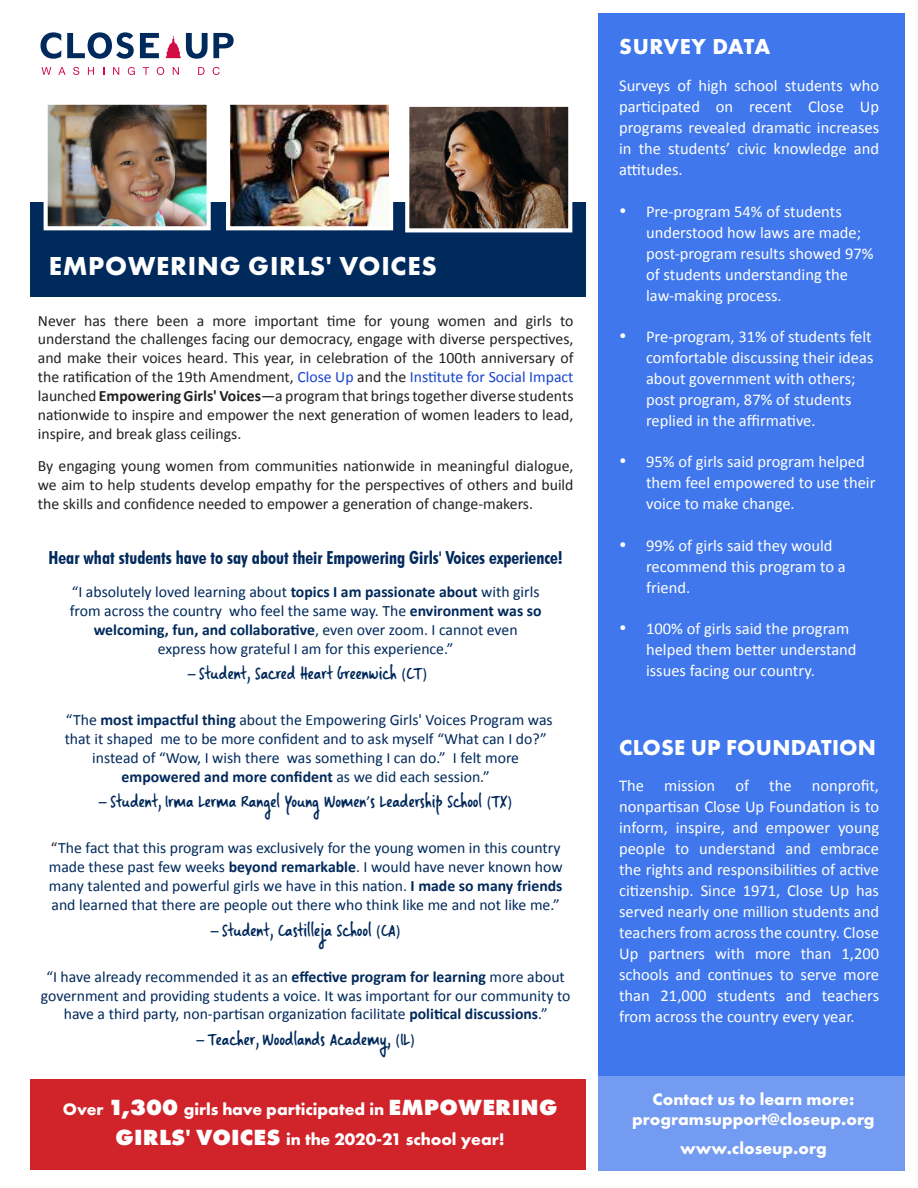
<style>
.page{position:relative;width:918px;height:1188px;background:#fff}
.page>*{position:absolute;margin:0;border:0;box-sizing:border-box;transform-origin:0 0}
.t1{font:700 27px "Futura PT";letter-spacing:.03em;color:#fff}
.t2{font:700 22.5px "Futura PT";letter-spacing:.01em;color:#fff}
.Body_Text{font:700 condensed 18px "Futura BT";color:#00295c}
.t3{font:700 17.4px/30.3px "Futura PT";color:#fff;text-align:center}
.Body_Text-2{font:16.5px/21px "Calibri";color:#fff}
.Default{font:16.5px/21px "Calibri";color:#fff;text-align:justify}
.Default-2{font:15.75px/18.9px "Calibri";color:#00295b;text-align:center}
.t4{font:15.75px/18.9px "Calibri";color:#231f20;text-align:justify}
.Pa4{font:15.75px "Landslide Sample";color:#00295b}
.s1{color:#1843cc}
.s2{font-weight:700}
.s3{font-family:"Calibri"}
.s4{color:#231f20}
.s5{font-weight:800;font-size:22.8px}
</style>
<div class="page">
<div style="left:30px;top:202px;width:555px;height:95px;background:#00295c"></div>
<svg style="left:41px;top:32px;width:20px;height:27px"></svg>
<svg style="left:67px;top:32px;width:67px;height:27px"></svg>
<svg style="left:140px;top:33px;width:19px;height:25px"></svg>
<svg style="left:166px;top:33px;width:68px;height:26px"></svg>
<svg style="left:42px;top:67px;width:9px;height:8px"></svg>
<svg style="left:58px;top:67px;width:8px;height:8px"></svg>
<svg style="left:73px;top:67px;width:6px;height:8px"></svg>
<svg style="left:88px;top:67px;width:6px;height:8px"></svg>
<svg style="left:113px;top:67px;width:6px;height:8px"></svg>
<svg style="left:128px;top:67px;width:7px;height:8px"></svg>
<svg style="left:143px;top:67px;width:6px;height:8px"></svg>
<svg style="left:157px;top:67px;width:7px;height:8px"></svg>
<svg style="left:173px;top:67px;width:6px;height:8px"></svg>
<svg style="left:198px;top:67px;width:7px;height:8px"></svg>
<svg style="left:213px;top:67px;width:7px;height:8px"></svg>
<div style="left:598px;top:14px;width:306px;height:1157px;background:#4077ec"></div>
<div style="left:30px;top:1079px;width:555px;height:91px;background:#d1232a"></div>
<img style="left:49px;top:106px;width:157px;height:119px">
<div style="left:44px;top:101px;width:167px;height:129px;border:4px solid #fff"></div>
<img style="left:231px;top:106px;width:157px;height:119px">
<div style="left:226px;top:101px;width:167px;height:129px;border:4px solid #fff"></div>
<img style="left:410px;top:108px;width:157px;height:119px">
<div style="left:405px;top:103px;width:167px;height:129px;border:4px solid #fff"></div>
<div style="left:598px;top:1077px;width:307px;height:94px;background:#729bf1"></div>
<p class="t1" style="left:49px;top:249px;width:390px">EMPOWERING GIRLS' VOICES</p>
<p class="t4" style="left:38px;top:311px;width:537px">Never has there been a more important time for young women and girls to understand the challenges facing our democracy, engage with diverse perspectives, and make their voices heard. This year, in celebration of the 100th anniversary of the ratification of the 19th Amendment, <span class="s1">Close Up</span> and the <span class="s1">Institute for Social Impact </span>launched <span class="s2">Empowering Girls' Voices</span>—a program that brings together diverse students nationwide to inspire and empower the next generation of women leaders to lead, inspire, and break glass ceilings.</p>
<p class="t4" style="left:38px;top:457px;width:537px">By engaging young women from communities nationwide in meaningful dialogue, we aim to help students develop empathy for the perspectives of others and build the skills and confidence needed to empower a generation of change-makers.</p>
<p class="Body_Text" style="left:49px;top:547px;width:516px">Hear what students have to say about their Empowering Girls' Voices experience!</p>
<p class="Default-2" style="left:70px;top:582px;width:473px">“I absolutely loved learning about <span class="s2">topics I am passionate about</span> with girls from across the country who feel the same way. The <span class="s2">environment was so welcoming, fun, and collaborative</span>, even over zoom. I cannot even express how grateful I am for this experience.”</p>
<p class="Pa4" style="left:188px;top:665px;width:241px"><span class="s3">–</span> Student, Sacred Heart Greenwich <span class="s3">(</span>CT<span class="s3">)</span></p>
<p class="Default-2" style="left:65px;top:710px;width:490px">“The <span class="s2">most impactful thing</span> about the Empowering Girls' Voices Program was that it shaped me to be more confident and to ask myself “What can I do?” instead of “Wow, I wish there was something I can do.” I felt more <span class="s2">empowered and more confident</span> as we did each session.”</p>
<p class="Pa4" style="left:99px;top:793px;width:415px"><span class="s3">–</span> Student, Irma Lerma Rangel Young Women<span class="s3">’</span>s Leadership School <span class="s3">(</span>TX<span class="s3">)</span></p>
<p class="Default-2" style="left:49px;top:839px;width:515px;text-align:left"><span class="s4">“</span>The fact that this program was exclusively for the young women in this country made these past few weeks <span class="s2">beyond remarkable</span>. I would have never known how many talented and powerful girls we have in this nation. <span class="s2">I made so many friends </span>and learned that there are people out there who think like me and not like me.”</p>
<p class="Pa4" style="left:211px;top:921px;width:191px"><span class="s3">–</span> Student, Castilleja School <span class="s3">(</span>CA<span class="s3">)</span></p>
<p class="Default-2" style="left:41px;top:967px;width:531px">“I have already recommended it as an <span class="s2">effective program for learning</span> more about government and providing students a voice. It was important for our community to have a third party, non-partisan organization facilitate <span class="s2">political discussions</span>.”</p>
<p class="Pa4" style="left:196px;top:1030px;width:220px"><span class="s3">–</span> Teacher, Woodlands Academy, <span class="s3">(</span>IL<span class="s3">)</span></p>
<p class="t3" style="left:63px;top:1094px;width:496px">Over <span class="s5">1,300</span> girls have participated in <span class="s5">EMPOWERING<br>GIRLS' VOICES</span> in the 2020-21 school year!</p>
<p class="t2" style="left:619px;top:32px;width:153px">SURVEY DATA</p>
<p class="Default" style="left:619px;top:75px;width:262px">Surveys of high school students who participated on recent Close Up programs revealed dramatic increases in the students’ civic knowledge and attitudes.</p>
<p class="Body_Text-2" style="left:646px;top:201px;width:229px;text-indent:-27px">• Pre-program 54% of students understood how laws are made; post-program results showed 97% of students understanding the law-making process.</p>
<p class="Body_Text-2" style="left:646px;top:326px;width:229px;text-indent:-27px">• Pre-program, 31% of students felt comfortable discussing their ideas about government with others; post program, 87% of students replied in the affirmative.</p>
<p class="Body_Text-2" style="left:646px;top:451px;width:231px;text-indent:-27px">• 95% of girls said program helped them feel empowered to use their voice to make change.</p>
<p class="Body_Text-2" style="left:646px;top:535px;width:201px;text-indent:-27px">• 99% of girls said they would recommend this program to a friend.</p>
<p class="Body_Text-2" style="left:646px;top:618px;width:212px;text-indent:-27px">• 100% of girls said the program helped them better understand issues facing our country.</p>
<p class="t2" style="left:619px;top:733px;width:258px">CLOSE UP FOUNDATION</p>
<p class="Body_Text-2" style="left:619px;top:776px;width:262px;text-align:justify">The mission of the nonprofit, nonpartisan Close Up Foundation is to inform, inspire, and empower young people to understand and embrace the rights and responsibilities of active citizenship. Since 1971, Close Up has served nearly one million students and teachers from across the country. Close Up partners with more than 1,200 schools and continues to serve more than 21,000 students and teachers from across the country every year.</p>
<p class="t3" style="left:653px;top:1084px;width:203px">Contact us to learn more:</p>
<p class="t3" style="left:632px;top:1103px;width:244px">programsupport@closeup.org</p>
<p class="t3" style="left:680px;top:1132px;width:148px">www.closeup.org</p>
</div>
